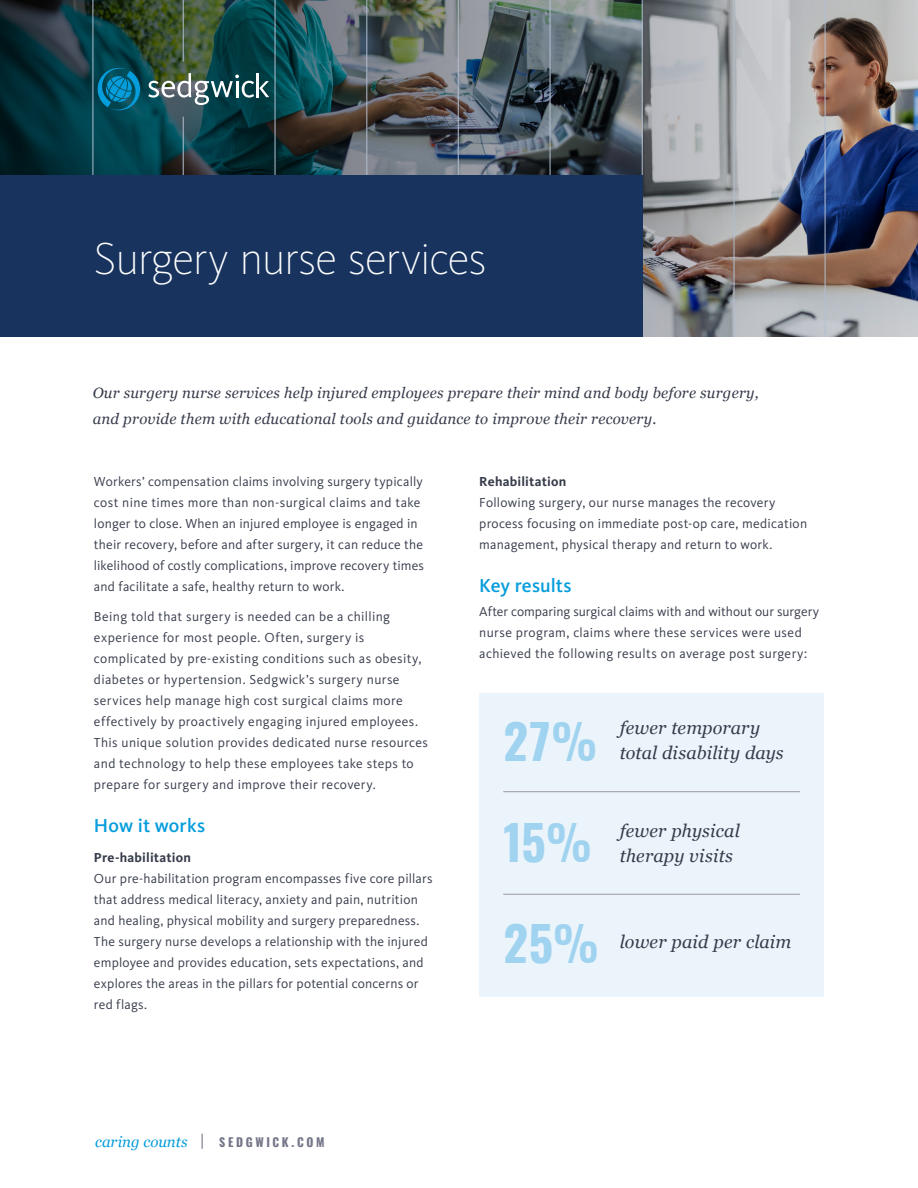
<style>
.page{position:relative;width:918px;height:1188px;background:#fff}
.page>*{position:absolute;margin:0;border:0;box-sizing:border-box;transform-origin:0 0}
.Body{font:700 48px "Oswald";color:#a0d3ef}
.t1{font:200 46.5px "Kievit OT";letter-spacing:-.025em;color:#fff}
.t2{font:500 19.5px "Kievit OT";color:#069ddc}
.Body-2{font:italic 18px/25.5px "Georgia";letter-spacing:.005em;color:#373c4b}
.Intro{font:italic 15px/25.5px "Georgia";letter-spacing:.015em;color:#373c4b}
.t3{font:italic 15px "Georgia";color:#069ddc}
.Body-3{font:13.5px/21px "Kievit OT";letter-spacing:.02em;color:#373c4b}
.t4{font:700 13.5px "Kievit OT";letter-spacing:.015em;color:#373c4b}
.s1{font-weight:500}
.s2{font-family:"Kievit OT";font-style:normal;color:#747689}
.s3{font-family:"Oswald";font-weight:700;font-style:normal;font-size:12px;color:#747689}
</style>
<div class="page">
<img style="left:0;top:0;width:918px;height:337px">
<hr style="left:93px;top:0;width:1px;height:337px;background:#b3bfd1">
<hr style="left:183px;top:117px;width:1px;height:220px;background:#b3bfd1">
<hr style="left:183px;top:0;width:1px;height:62px;background:#b3bfd1">
<hr style="left:275px;top:0;width:1px;height:337px;background:#b3bfd1">
<hr style="left:367px;top:0;width:1px;height:337px;background:#b3bfd1">
<hr style="left:458px;top:0;width:1px;height:337px;background:#b3bfd1">
<hr style="left:550px;top:0;width:1px;height:337px;background:#b3bfd1">
<hr style="left:642px;top:0;width:1px;height:337px;background:#b3bfd1">
<hr style="left:734px;top:0;width:1px;height:337px;background:#b3bfd1">
<hr style="left:825px;top:0;width:1px;height:337px;background:#b3bfd1">
<div style="left:0;top:175px;width:643px;height:162px;background:#17335e"></div>
<svg style="left:95px;top:66px;width:174px;height:47px;background:#2b636c"></svg>
<div style="left:479px;top:693px;width:345px;height:304px;background:#ebf4fb"></div>
<hr style="left:503px;top:791px;width:297px;height:1px;background:#9997a0">
<hr style="left:503px;top:894px;width:297px;height:1px;background:#9997a0">
<h1 class="t1" style="left:94px;top:230px;width:394px">Surgery nurse services</h1>
<p class="Intro" style="left:93px;top:380px;width:668px">Our surgery nurse services help injured employees prepare their mind and body before surgery, and provide them with educational tools and guidance to improve their recovery.</p>
<p class="Body-3" style="left:94px;top:470px;width:332px">Workers’ compensation claims involving surgery typically cost nine times more than non-surgical claims and take longer to close. When an injured employee is engaged in their recovery, before and after surgery, it can reduce the likelihood of costly complications, improve recovery times and facilitate a safe, healthy return to work.</p>
<p class="Body-3" style="left:94px;top:605px;width:336px">Being told that surgery is needed can be a chilling experience for most people. Often, surgery is complicated by pre-existing conditions such as obesity, diabetes or hypertension. Sedgwick’s surgery nurse services help manage high cost surgical claims more effectively by proactively engaging injured employees.<br>This unique solution provides dedicated nurse resources and technology to help these employees take steps to prepare for surgery and improve their recovery.</p>
<h2 class="t2" style="left:94px;top:814px;width:113px">How it works</h2>
<h3 class="t4" style="left:94px;top:849px;width:99px">Pre-habilitation</h3>
<p class="Body-3" style="left:94px;top:868px;width:340px">Our pre-habilitation program encompasses five core pillars that address medical literacy, anxiety and pain, nutrition and healing, physical mobility and surgery preparedness.<br>The surgery nurse develops a relationship with the injured employee and provides education, sets expectations, and explores the areas in the pillars for potential concerns or red flags.</p>
<h3 class="t4" style="left:479px;top:473px;width:89px">Rehabilitation</h3>
<p class="Body-3" style="left:479px;top:491px;width:330px">Following surgery, our nurse manages the recovery process focusing on immediate post-op care, medication management, physical therapy and return to work.</p>
<h2 class="t2" style="left:479px;top:574px;width:94px">Key results</h2>
<p class="Body-3" style="left:479px;top:601px;width:341px">After comparing surgical claims with and without our surgery nurse program, claims where these services were used achieved the following results on average post surgery:</p>
<p class="Body" style="left:503px;top:716px;width:95px">27<span class="s1">%</span></p>
<p class="Body-2" style="left:620px;top:714px;width:165px">fewer temporary total disability days</p>
<p class="Body" style="left:503px;top:817px;width:90px">15<span class="s1">%</span></p>
<p class="Body-2" style="left:620px;top:817px;width:122px">fewer physical therapy visits</p>
<p class="Body" style="left:503px;top:919px;width:97px">25<span class="s1">%</span></p>
<p class="Body-2" style="left:620px;top:929px;width:173px">lower paid per claim</p>
<p class="t3" style="left:95px;top:1131px;width:231px">caring counts <span class="s2">|</span> <span class="s3">SEDGWICK.COM</span></p>
</div>
